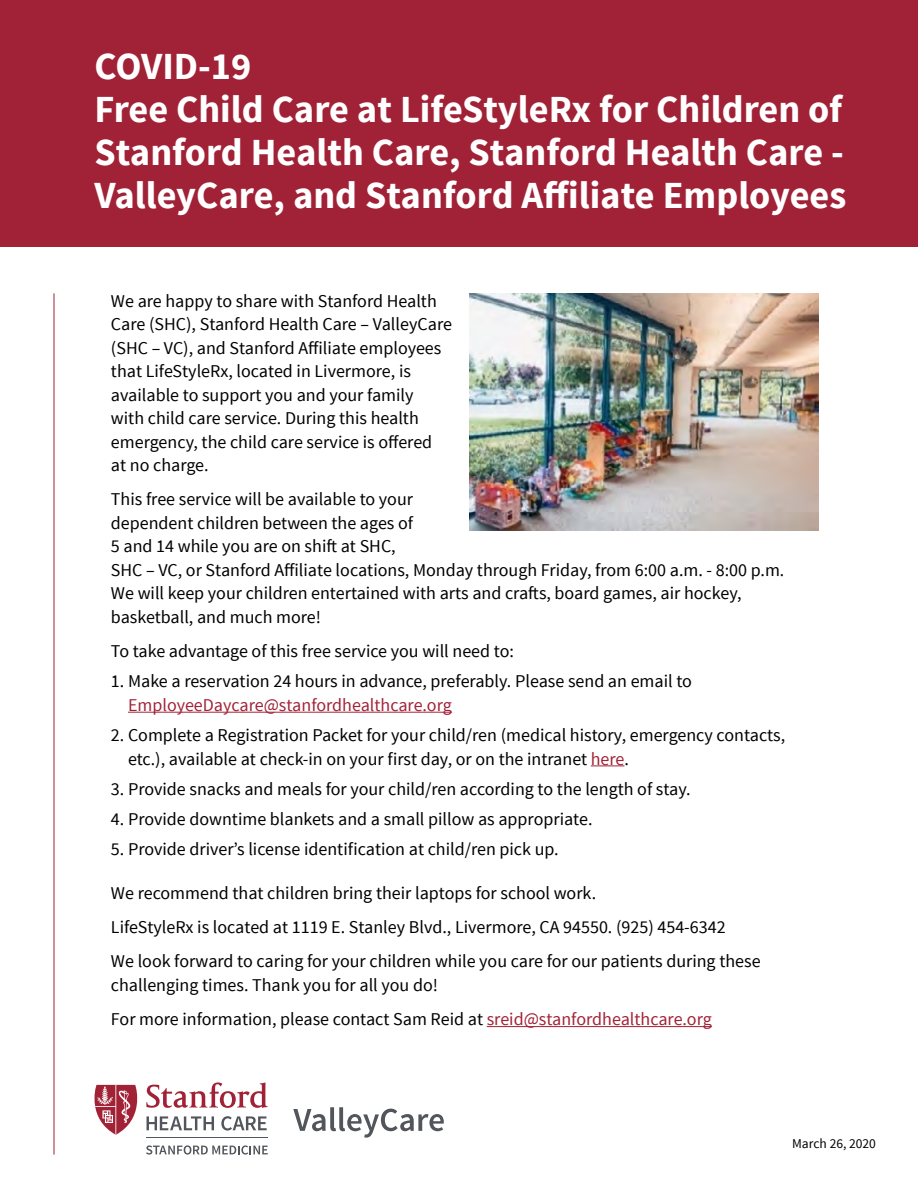
<style>
.page{position:relative;width:918px;height:1188px;background:#fff}
.page>*{position:absolute;margin:0;border:0;box-sizing:border-box;transform-origin:0 0}
.t1{font:700 38.25px/43.2px "Source Sans Pro";color:#fff}
.t2{font:18px/23.4px "Source Sans Pro";color:#000}
.t3{font:13.5px "Source Sans Pro";color:#000}
.s1{color:#a12236}
</style>
<div class="page">
<div style="left:0;top:0;width:918px;height:246px;background:#a12236"></div>
<hr style="left:128px;top:712px;width:324px;height:1px;background:#a12236">
<hr style="left:591px;top:765px;width:34px;height:1px;background:#a12236">
<hr style="left:487px;top:1026px;width:225px;height:1px;background:#a12236">
<svg style="left:293px;top:1107px;width:151px;height:31px"></svg>
<svg style="left:146px;top:1145px;width:122px;height:10px"></svg>
<hr style="left:146px;top:1137px;width:122px;height:1px;background:#52555b">
<svg style="left:94px;top:1082px;width:174px;height:53px"></svg>
<hr style="left:54px;top:293px;width:1px;height:862px;background:#a12236">
<img style="left:469px;top:293px;width:349px;height:237px">
<p class="t1" style="left:94px;top:46px;width:753px">COVID-19<br>Free Child Care at LifeStyleRx for Children of Stanford Health Care, Stanford Health Care - ValleyCare, and Stanford Affiliate Employees</p>
<p class="t2" style="left:111px;top:290px;width:343px">We are happy to share with Stanford Health Care (SHC), Stanford Health Care – ValleyCare (SHC – VC), and Stanford Affiliate employees that LifeStyleRx, located in Livermore, is available to support you and your family<br>with child care service. During this health emergency, the child care service is offered at no charge.</p>
<p class="t2" style="left:111px;top:488px;width:675px">This free service will be available to your<br>dependent children between the ages of<br>5 and 14 while you are on shift at SHC,<br>SHC – VC, or Stanford Affiliate locations, Monday through Friday, from 6:00 a.m. - 8:00 p.m.<br>We will keep your children entertained with arts and crafts, board games, air hockey, basketball, and much more!</p>
<p class="t2" style="left:111px;top:640px;width:405px">To take advantage of this free service you will need to:</p>
<p class="t2" style="left:128px;top:670px;width:566px;text-indent:-17px">1. Make a reservation 24 hours in advance, preferably. Please send an email to<br><span class="s1">EmployeeDaycare@stanfordhealthcare.org</span></p>
<p class="t2" style="left:128px;top:724px;width:659px;text-indent:-17px">2. Complete a Registration Packet for your child/ren (medical history, emergency contacts, etc.), available at check-in on your first day, or on the intranet <span class="s1">here</span>.</p>
<p class="t2" style="left:111px;top:777px;width:581px">3. Provide snacks and meals for your child/ren according to the length of stay.</p>
<p class="t2" style="left:111px;top:808px;width:483px">4. Provide downtime blankets and a small pillow as appropriate.</p>
<p class="t2" style="left:111px;top:838px;width:449px">5. Provide driver’s license identification at child/ren pick up.</p>
<p class="t2" style="left:111px;top:882px;width:487px">We recommend that children bring their laptops for school work.</p>
<p class="t2" style="left:111px;top:916px;width:616px">LifeStyleRx is located at 1119 E. Stanley Blvd., Livermore, CA 94550. (925) 454-6342</p>
<p class="t2" style="left:111px;top:950px;width:651px">We look forward to caring for your children while you care for our patients during these challenging times. Thank you for all you do!</p>
<p class="t2" style="left:111px;top:1008px;width:602px">For more information, please contact Sam Reid at <span class="s1">sreid@stanfordhealthcare.org</span></p>
<p class="t3" style="left:792px;top:1136px;width:85px">March 26, 2020</p>
</div>
